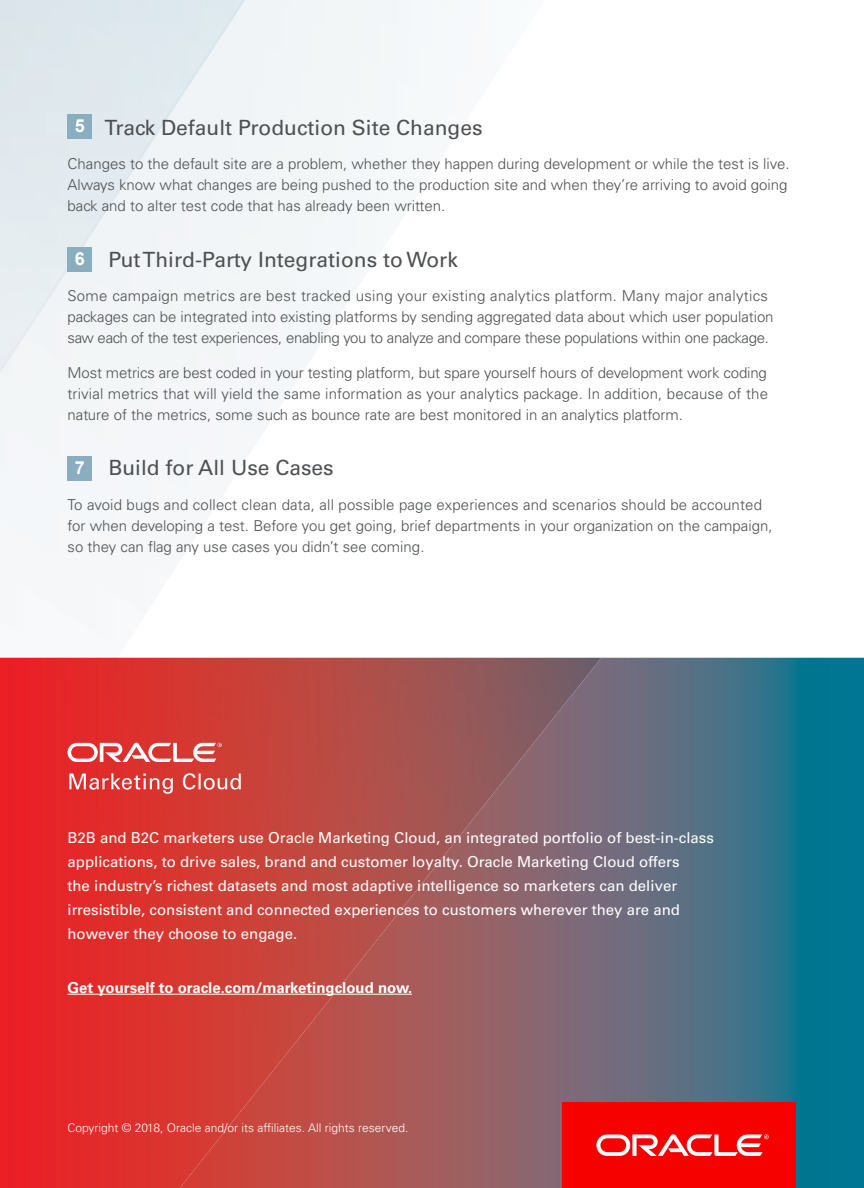
<style>
.page{position:relative;width:864px;height:1188px;background:#fff}
.page>*{position:absolute;margin:0;border:0;box-sizing:border-box;transform-origin:0 0}
.t1{font:21px "Univers LT Std";color:#4e5052}
.t2{font:700 18px "Arial";color:#fff}
.t3{font:300 15px/21px "Univers LT Std";color:#4e5052}
.t4{font:15px/24px "Univers LT Std";color:#fff}
.t5{font:700 15px "Univers LT Std";color:#fff}
.t6{font:300 12px "Univers LT Std";color:#fff}
</style>
<div class="page">
<div style="left:41px;top:529px;width:51px;height:129px;background:#f6f7f9"></div>
<svg style="left:601px;top:658px;width:263px;height:530px;background:#397188"></svg>
<img style="left:0;top:658px;width:601px;height:530px">
<hr style="left:68px;top:994px;width:344px;height:1px;background:#fff">
<svg style="left:68px;top:743px;width:154px;height:19px"></svg>
<svg style="left:69px;top:773px;width:172px;height:21px;background:#e1615e"></svg>
<div style="left:562px;top:1102px;width:234px;height:86px;background:#f70000"></div>
<svg style="left:596px;top:1134px;width:173px;height:22px"></svg>
<div style="left:68px;top:114px;width:24px;height:24px;background:#8aadbf"></div>
<div style="left:68px;top:247px;width:24px;height:24px;background:#8aadbf"></div>
<div style="left:68px;top:456px;width:24px;height:24px;background:#8aadbf"></div>
<p class="t2" style="left:75px;top:114px;width:12px">5</p>
<h1 class="t1" style="left:105px;top:115px;width:380px">Track Default Production Site Changes</h1>
<p class="t3" style="left:68px;top:153px;width:724px">Changes to the default site are a problem, whether they happen during development or while the test is live.<br>Always know what changes are being pushed to the production site and when they’re arriving to avoid going back and to alter test code that has already been written.</p>
<h1 class="t1" style="left:108px;top:247px;width:351px">Put Third-Party Integrations to Work</h1>
<p class="t3" style="left:68px;top:285px;width:708px">Some campaign metrics are best tracked using your existing analytics platform. Many major analytics packages can be integrated into existing platforms by sending aggregated data about which user population saw each of the test experiences, enabling you to analyze and compare these populations within one package.</p>
<p class="t3" style="left:68px;top:362px;width:702px;text-align:justify">Most metrics are best coded in your testing platform, but spare yourself hours of development work coding trivial metrics that will yield the same information as your analytics package. In addition, because of the nature of the metrics, some such as bounce rate are best monitored in an analytics platform.</p>
<h1 class="t1" style="left:108px;top:455px;width:227px">Build for All Use Cases</h1>
<p class="t3" style="left:68px;top:494px;width:707px">To avoid bugs and collect clean data, all possible page experiences and scenarios should be accounted for when developing a test. Before you get going, brief departments in your organization on the campaign, so they can flag any use cases you didn’t see coming.</p>
<p class="t2" style="left:75px;top:246px;width:12px">6</p>
<p class="t2" style="left:75px;top:455px;width:12px">7</p>
<p class="t4" style="left:68px;top:825px;width:648px">B2B and B2C marketers use Oracle Marketing Cloud, an integrated portfolio of best-in-class applications, to drive sales, brand and customer loyalty. Oracle Marketing Cloud offers<br>the industry’s richest datasets and most adaptive intelligence so marketers can deliver irresistible, consistent and connected experiences to customers wherever they are and however they choose to engage.</p>
<p class="t5" style="left:68px;top:979px;width:346px">Get yourself to oracle.com/marketingcloud now.</p>
<p class="t6" style="left:68px;top:1121px;width:342px">Copyright © 2018, Oracle and/or its affiliates. All rights reserved.</p>
</div>
